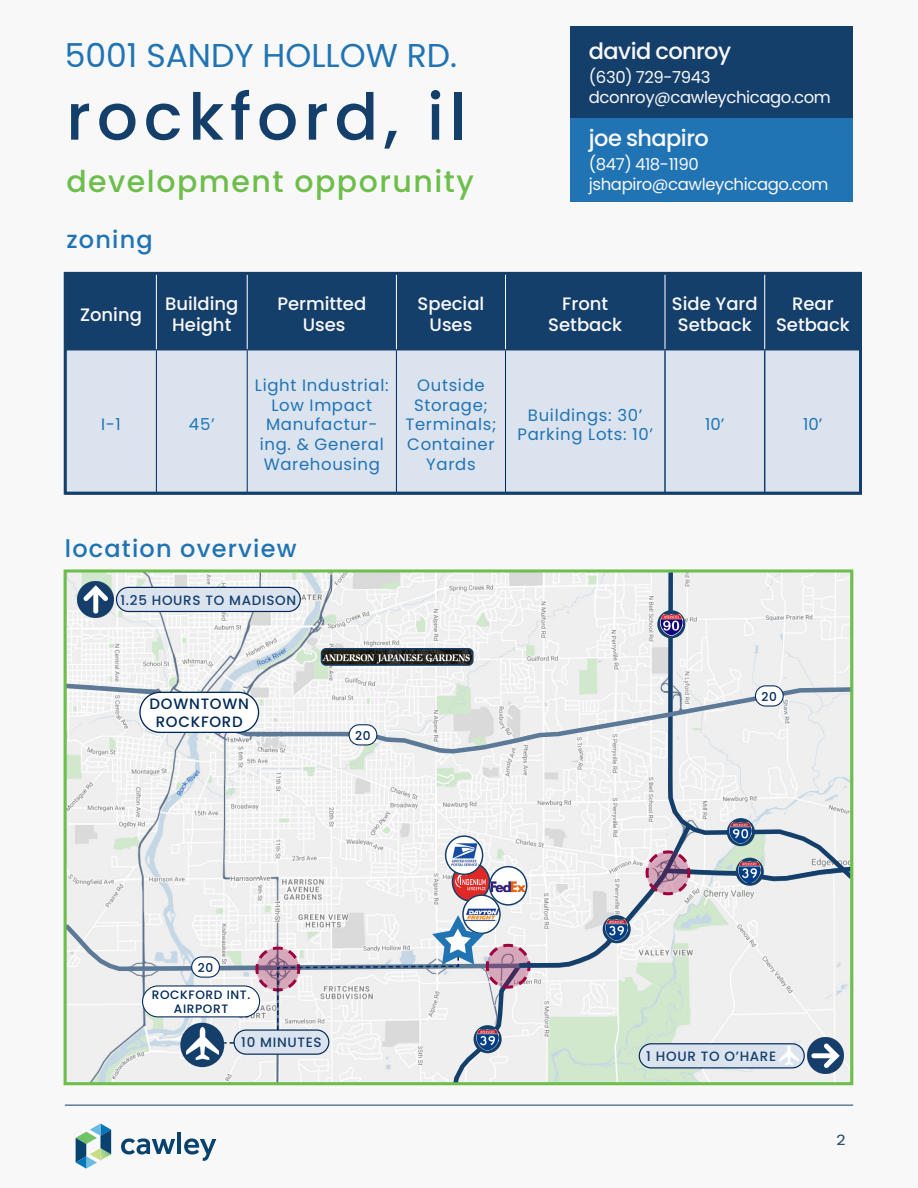
<style>
.page{position:relative;width:918px;height:1188px;background:#f8f8f9}
.page>*{position:absolute;margin:0;border:0;box-sizing:border-box;transform-origin:0 0}
.t1{font:500 64.5px "Poppins";letter-spacing:.09em;color:#153f6b}
.t2{font:33px "Poppins";color:#2074b4}
.t3{font:500 30px "Poppins";letter-spacing:.05em;color:#6dbe4b}
.t4{font:500 24px "Poppins";letter-spacing:.05em;color:#2074b4}
.Cawley_Footer_NAME{font:500 22.5px "Poppins";letter-spacing:-.025em;color:#f8f8f9}
.t5{font:500 18px/21.6px "Poppins";color:#f8f8f9;text-align:center}
.t6{font:16.5px/19.8px "Poppins";letter-spacing:.04em;color:#2074b4;text-align:center}
.Cawley_Footer_NAME-2{font:16.5px/19.8px "Poppins";letter-spacing:-.025em;color:#f8f8f9}
.t7{font:500 15px "Poppins";letter-spacing:.05em;color:#002858}
.t8{font:14.1px "Poppins";color:#153f6b;scale:1.11 1}
.t9{font:500 13.5px "Poppins";letter-spacing:.05em;color:#153f6b}
.t10{font:500 12.15px/14.5px "Poppins";letter-spacing:.05em;color:#002858;text-align:center}
</style>
<div class="page">
<svg style="left:76px;top:1123px;width:35px;height:46px"></svg>
<svg style="left:121px;top:1138px;width:54px;height:16px"></svg>
<hr style="left:177px;top:1133px;width:4px;height:21px;background:#08426d">
<svg style="left:184px;top:1138px;width:32px;height:23px"></svg>
<hr style="left:65px;top:1105px;width:788px;height:1px;background:#153f6b">
<div style="left:570px;top:26px;width:283px;height:93px;background:#153f6b"></div>
<div style="left:570px;top:119px;width:283px;height:83px;background:#2074b4"></div>
<div style="left:68px;top:276px;width:790px;height:73px;background:#153f6b"></div>
<div style="left:68px;top:350px;width:790px;height:141px;background:#dbe3ef"></div>
<hr style="left:156px;top:350px;width:1px;height:143px;background:#002858">
<hr style="left:247px;top:350px;width:1px;height:143px;background:#002858">
<hr style="left:396px;top:350px;width:1px;height:143px;background:#002858">
<hr style="left:505px;top:350px;width:1px;height:143px;background:#002858">
<hr style="left:156px;top:273px;width:1px;height:76px;background:#fff">
<hr style="left:247px;top:273px;width:1px;height:76px;background:#fff">
<hr style="left:396px;top:273px;width:1px;height:76px;background:#fff">
<hr style="left:505px;top:273px;width:1px;height:76px;background:#fff">
<hr style="left:665px;top:273px;width:1px;height:76px;background:#fff">
<hr style="left:764px;top:273px;width:1px;height:76px;background:#fff">
<hr style="left:65px;top:349px;width:91px;height:1px;background:#153f6b">
<hr style="left:156px;top:349px;width:91px;height:1px;background:#153f6b">
<hr style="left:247px;top:349px;width:149px;height:1px;background:#153f6b">
<hr style="left:396px;top:349px;width:110px;height:1px;background:#153f6b">
<hr style="left:506px;top:349px;width:159px;height:1px;background:#153f6b">
<hr style="left:665px;top:349px;width:100px;height:1px;background:#153f6b">
<hr style="left:664px;top:350px;width:2px;height:143px;background:#153f6b">
<hr style="left:765px;top:349px;width:97px;height:1px;background:#153f6b">
<hr style="left:764px;top:350px;width:1px;height:143px;background:#153f6b">
<div style="left:64px;top:272px;width:798px;height:223px;border:3px solid #153f6b"></div>
<img style="left:68px;top:574px;width:598px;height:507px">
<img style="left:324px;top:651px;width:147px;height:12px">
<div style="left:321px;top:648px;width:153px;height:18px;border:2px solid #153f6b;border-radius:4px"></div>
<svg style="left:63px;top:864px;width:160px;height:109px"></svg>
<svg style="left:666px;top:569px;width:188px;height:252px"></svg>
<svg style="left:63px;top:681px;width:791px;height:75px"></svg>
<div style="left:140px;top:692px;width:119px;height:40px;background:#fff;border-radius:20px"></div>
<div style="left:139px;top:692px;width:120px;height:41px;border:1px solid #002858;border-radius:20px"></div>
<div style="left:180px;top:1023px;width:44px;height:44px;background:#153f6b;border-radius:50%"></div>
<img style="left:186px;top:1027px;width:33px;height:33px">
<div style="left:143px;top:986px;width:117px;height:31px;background:#fff;border-radius:15px"></div>
<div style="left:142px;top:985px;width:118px;height:32px;border:1px solid #002858;border-radius:15px"></div>
<svg style="left:657px;top:610px;width:28px;height:28px"></svg>
<img style="left:660px;top:614px;width:22px;height:21px">
<div style="left:727px;top:818px;width:28px;height:28px;background:#153f6b;border-radius:50%"></div>
<div style="left:755px;top:686px;width:28px;height:20px;background:#fff;border-radius:10px"></div>
<div style="left:755px;top:685px;width:29px;height:22px;border:1px solid #002858;border-radius:10px"></div>
<div style="left:349px;top:725px;width:28px;height:20px;background:#fff;border-radius:10px"></div>
<div style="left:349px;top:724px;width:28px;height:21px;border:1px solid #002858;border-radius:10px"></div>
<div style="left:192px;top:957px;width:27px;height:20px;background:#fff;border-radius:10px"></div>
<div style="left:191px;top:956px;width:29px;height:22px;border:1px solid #002858;border-radius:10px"></div>
<div style="left:117px;top:587px;width:183px;height:24px;background:#dbe3ef;border-radius:12px"></div>
<div style="left:116px;top:587px;width:185px;height:25px;border:1px solid #002858;border-radius:12px"></div>
<img style="left:77px;top:582px;width:36px;height:36px">
<svg style="left:223px;top:821px;width:631px;height:265px"></svg>
<p class="t2" style="left:65px;top:36px;width:394px">5001 SANDY HOLLOW RD.</p>
<p class="Cawley_Footer_NAME" style="left:589px;top:38px;width:144px">david conroy</p>
<p class="Cawley_Footer_NAME-2" style="left:589px;top:67px;width:243px">(630) 729-7943 dconroy@cawleychicago.com</p>
<p class="Cawley_Footer_NAME" style="left:589px;top:125px;width:121px">joe shapiro</p>
<p class="Cawley_Footer_NAME-2" style="left:589px;top:154px;width:111px">(847) 418-1190</p>
<p class="t1" style="left:66px;top:80px;width:402px">rockford, il</p>
<p class="t3" style="left:66px;top:164px;width:409px">development opporunity</p>
<p class="Cawley_Footer_NAME-2" style="left:589px;top:174px;width:241px">jshapiro@cawleychicago.com</p>
<p class="t4" style="left:66px;top:226px;width:88px">zoning</p>
<p class="t5" style="left:80px;top:304px;width:63px">Zoning</p>
<p class="t5" style="left:165px;top:293px;width:75px">Building<br>Height</p>
<p class="t5" style="left:277px;top:293px;width:90px">Permitted<br>Uses</p>
<p class="t5" style="left:418px;top:293px;width:68px">Special<br>Uses</p>
<p class="t5" style="left:548px;top:293px;width:75px">Front<br>Setback</p>
<p class="t5" style="left:672px;top:293px;width:87px">Side Yard<br>Setback</p>
<p class="t5" style="left:776px;top:293px;width:75px">Rear<br>Setback</p>
<p class="t6" style="left:101px;top:415px;width:21px">I-1</p>
<p class="t6" style="left:189px;top:415px;width:27px">45’</p>
<p class="t6" style="left:255px;top:375px;width:135px">Light Industrial:<br>Low Impact<br>Manufactur&shy;ing. &amp; General<br>Warehousing</p>
<p class="t6" style="left:405px;top:375px;width:93px">Outside<br>Storage;<br>Terminals;<br>Container<br>Yards</p>
<p class="t6" style="left:517px;top:405px;width:137px">Buildings: 30’<br>Parking Lots: 10’</p>
<p class="t6" style="left:705px;top:415px;width:21px">10’</p>
<p class="t6" style="left:803px;top:415px;width:21px">10’</p>
<p class="t4" style="left:65px;top:535px;width:233px">location overview</p>
<p class="t9" style="left:121px;top:592px;width:177px">1.25 HOURS TO MADISON</p>
<p class="t7" style="left:150px;top:695px;width:101px">DOWNTOWN</p>
<p class="t7" style="left:156px;top:713px;width:89px">ROCKFORD</p>
<p class="t10" style="left:355px;top:729px;width:17px">20</p>
<p class="t10" style="left:762px;top:690px;width:17px">20</p>
<p class="t10" style="left:198px;top:961px;width:17px">20</p>
<p class="t10" style="left:152px;top:987px;width:100px">ROCKFORD INT.<br>AIRPORT</p>
<p class="t9" style="left:241px;top:1035px;width:82px">10 MINUTES</p>
<p class="t9" style="left:646px;top:1049px;width:131px">1 HOUR TO O’HARE</p>
<p class="t8" style="left:836px;top:1132px;width:10px">2</p>
</div>
